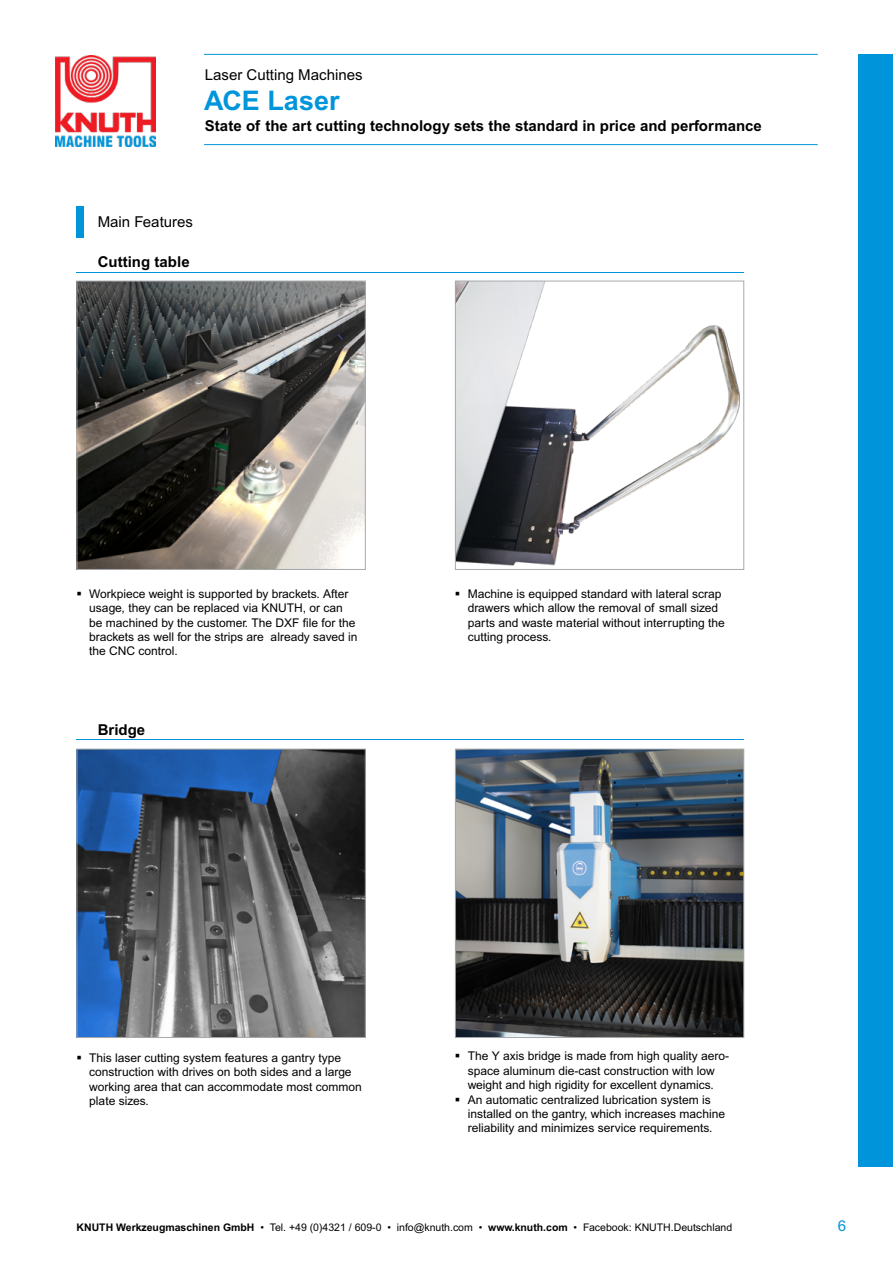
<style>
.page{position:relative;width:893px;height:1263px;background:#fff}
.page>*{position:absolute;margin:0;border:0;box-sizing:border-box;transform-origin:0 0}
.t1{font:700 27px "Arial MT Pro";color:#0095da}
.t2{font:700 15px "Arial MT Pro";color:#000}
.t3{font:15px "Arial MT Pro";color:#000}
.t4{font:15px "Arial MT Pro";color:#0095da}
.t5{font:12px/14.4px "Arial MT Pro";color:#000}
.t6{font:10.5px "Arial MT Pro";color:#000}
.s1{font-weight:700}
</style>
<div class="page">
<div style="left:859px;top:54px;width:34px;height:1112px;background:#0095da"></div>
<hr style="left:77px;top:272px;width:667px;height:1px;background:#0095da">
<div style="left:77px;top:206px;width:7px;height:31px;background:#0095da"></div>
<img style="left:56px;top:55px;width:99px;height:91px">
<hr style="left:204px;top:54px;width:614px;height:1px;background:#0095da">
<hr style="left:204px;top:144px;width:614px;height:1px;background:#0095da">
<hr style="left:77px;top:740px;width:667px;height:1px;background:#0095da">
<img style="left:79px;top:283px;width:285px;height:285px">
<div style="left:77px;top:281px;width:289px;height:289px;border:1px solid #a7a9ac"></div>
<img style="left:457px;top:283px;width:283px;height:283px">
<div style="left:455px;top:281px;width:289px;height:289px;border:1px solid #a7a9ac"></div>
<img style="left:79px;top:751px;width:285px;height:285px">
<div style="left:77px;top:749px;width:289px;height:289px;border:1px solid #a7a9ac"></div>
<img style="left:457px;top:751px;width:285px;height:285px">
<div style="left:455px;top:749px;width:289px;height:289px;border:1px solid #a7a9ac"></div>
<p class="t3" style="left:205px;top:66px;width:159px">Laser Cutting Machines</p>
<p class="t2" style="left:205px;top:117px;width:558px">State of the art cutting technology sets the standard in price and performance</p>
<h1 class="t1" style="left:204px;top:84px;width:137px">ACE Laser</h1>
<p class="t3" style="left:98px;top:213px;width:97px">Main Features</p>
<p class="t2" style="left:98px;top:253px;width:93px">Cutting table</p>
<p class="t5" style="left:89px;top:587px;width:270px">Workpiece weight is supported by brackets. After usage, they can be replaced via KNUTH, or can be machined by the customer. The DXF file for the brackets as well for the strips are already saved in the CNC control.</p>
<p class="t5" style="left:468px;top:587px;width:258px">Machine is equipped standard with lateral scrap drawers which allow the removal of small sized parts and waste material without interrupting the cutting process.</p>
<p class="t2" style="left:98px;top:721px;width:49px">Bridge</p>
<p class="t5" style="left:89px;top:1051px;width:274px">This laser cutting system features a gantry type construction with drives on both sides and a large working area that can accommodate most common plate sizes.</p>
<p class="t5" style="left:468px;top:1049px;width:263px">The Y axis bridge is made from high quality aero&shy;space aluminum die-cast construction with low weight and high rigidity for excellent dynamics.<br>An automatic centralized lubrication system is installed on the gantry, which increases machine reliability and minimizes service requirements.</p>
<p class="t6" style="left:77px;top:1222px;width:657px"><span class="s1">KNUTH Werkzeugmaschinen GmbH</span> • Tel. +49 (0)4321 / 609-0 • info@knuth.com • <span class="s1">www.knuth.com</span> • Facebook: KNUTH.Deutschland</p>
<p class="t4" style="left:838px;top:1217px;width:10px">6</p>
</div>
